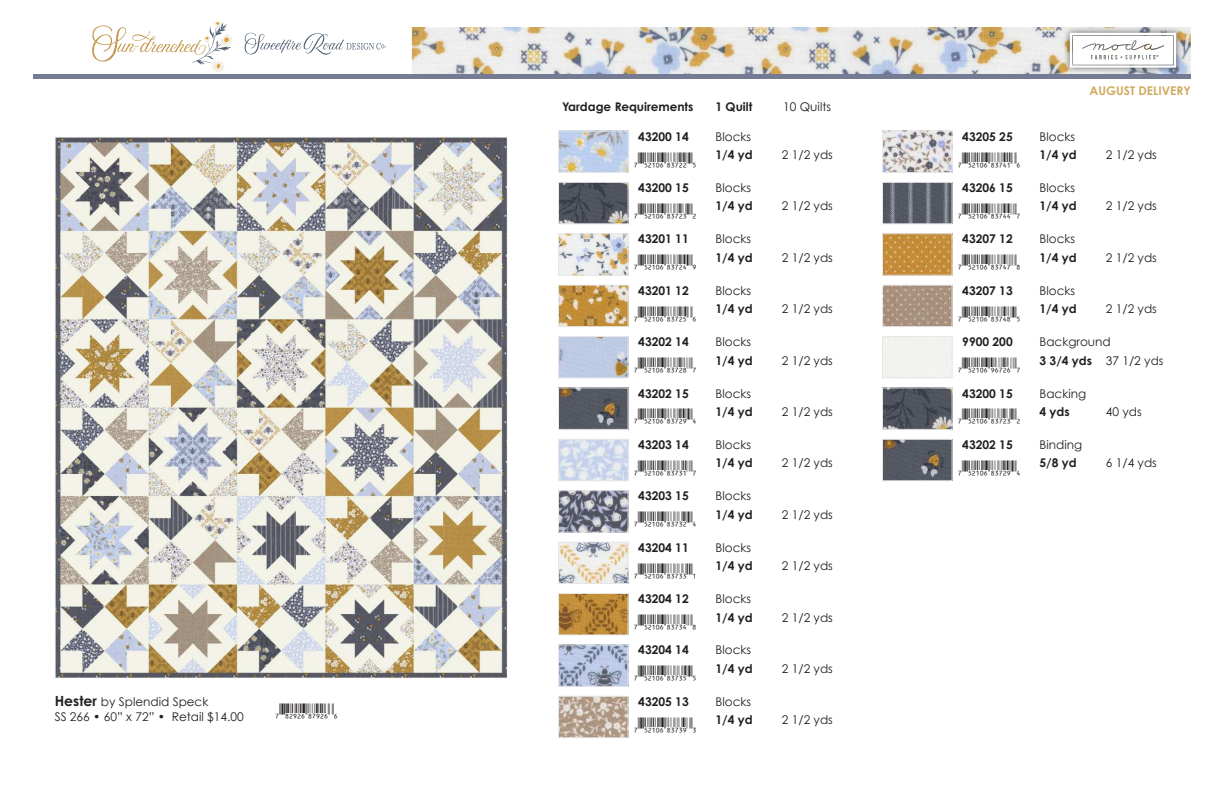
<style>
.page{position:relative;width:1224px;height:792px;background:#fff}
.page>*{position:absolute;margin:0;border:0;box-sizing:border-box;transform-origin:0 0}
.t1{font:16px "UPC Aa";color:#231f20}
.t2{font:12px/14.4px "Century Gothic";color:#231f20}
.t3{font:12px "Century Gothic Pro";color:#231f20}
.t4{font:700 12px "Century Gothic";color:#231f20}
.t5{font:700 12px "Century Gothic Pro";color:#231f20}
.t6{font:700 12px "Century Gothic";color:#d0ab5e}
.s1{font-family:"Century Gothic Pro";font-weight:700;font-size:14px}
.s2{font-family:"Century Gothic Pro"}
.s3{font-weight:700}
</style>
<div class="page">
<img style="left:412px;top:27px;width:779px;height:47px">
<div style="left:33px;top:74px;width:1158px;height:5px;background:#757b92"></div>
<div style="left:1063px;top:26px;width:119px;height:48px;background:#231f20;opacity:.75"></div>
<svg style="left:1070px;top:33px;width:106px;height:35px"></svg>
<svg style="left:245px;top:33px;width:141px;height:22px"></svg>
<svg style="left:92px;top:20px;width:141px;height:53px"></svg>
<img style="left:560px;top:132px;width:67px;height:39px">
<div style="left:558px;top:130px;width:71px;height:43px;border:1px solid #e6e7e9"></div>
<img style="left:560px;top:184px;width:67px;height:38px">
<div style="left:558px;top:182px;width:71px;height:42px;border:1px solid #e6e7e9"></div>
<img style="left:560px;top:235px;width:67px;height:39px">
<div style="left:558px;top:233px;width:71px;height:43px;border:1px solid #e6e7e9"></div>
<img style="left:560px;top:287px;width:67px;height:38px">
<div style="left:558px;top:285px;width:71px;height:42px;border:1px solid #e6e7e9"></div>
<img style="left:560px;top:338px;width:67px;height:38px">
<div style="left:558px;top:336px;width:71px;height:42px;border:1px solid #e6e7e9"></div>
<img style="left:560px;top:389px;width:67px;height:39px">
<div style="left:558px;top:387px;width:71px;height:43px;border:1px solid #e6e7e9"></div>
<img style="left:560px;top:441px;width:67px;height:38px">
<div style="left:558px;top:439px;width:71px;height:42px;border:1px solid #e6e7e9"></div>
<img style="left:560px;top:492px;width:67px;height:39px">
<div style="left:558px;top:490px;width:71px;height:43px;border:1px solid #e6e7e9"></div>
<img style="left:560px;top:544px;width:67px;height:38px">
<div style="left:558px;top:542px;width:71px;height:42px;border:1px solid #e6e7e9"></div>
<img style="left:560px;top:595px;width:67px;height:38px">
<div style="left:558px;top:593px;width:71px;height:42px;border:1px solid #e6e7e9"></div>
<img style="left:560px;top:646px;width:67px;height:39px">
<div style="left:558px;top:644px;width:71px;height:43px;border:1px solid #e6e7e9"></div>
<img style="left:560px;top:698px;width:67px;height:38px">
<div style="left:558px;top:696px;width:71px;height:42px;border:1px solid #e6e7e9"></div>
<img style="left:884px;top:132px;width:67px;height:39px">
<div style="left:882px;top:130px;width:71px;height:43px;border:1px solid #e6e7e9"></div>
<img style="left:884px;top:184px;width:67px;height:38px">
<div style="left:882px;top:182px;width:71px;height:42px;border:1px solid #e6e7e9"></div>
<img style="left:884px;top:235px;width:67px;height:39px">
<div style="left:882px;top:233px;width:71px;height:43px;border:1px solid #e6e7e9"></div>
<img style="left:884px;top:287px;width:67px;height:38px">
<div style="left:882px;top:285px;width:71px;height:42px;border:1px solid #e6e7e9"></div>
<div style="left:882px;top:336px;width:71px;height:42px;border:1px solid #e6e7e9"></div>
<img style="left:884px;top:389px;width:67px;height:39px">
<div style="left:882px;top:387px;width:71px;height:43px;border:1px solid #e6e7e9"></div>
<img style="left:884px;top:441px;width:67px;height:38px">
<div style="left:882px;top:439px;width:71px;height:42px;border:1px solid #e6e7e9"></div>
<img style="left:55px;top:137px;width:453px;height:541px">
<p class="t2" style="left:55px;top:695px;width:191px"><span class="s1">Hester</span> by Splendid Speck<br>SS 266 • 60” x 72” • <span class="s2">Retail $14.00</span></p>
<p class="t1" style="left:280px;top:699px;width:56px">(ICJCG|87926W</p>
<p class="t5" style="left:562px;top:100px;width:133px">Yardage Requirements</p>
<p class="t5" style="left:716px;top:100px;width:38px">1 Quilt</p>
<p class="t3" style="left:783px;top:100px;width:49px">10 Quilts</p>
<p class="t4" style="left:638px;top:129px;width:52px">43200 14</p>
<p class="t2" style="left:716px;top:129px;width:37px">Blocks</p>
<p class="t1" style="left:638px;top:148px;width:56px">(FCBAG|83722V</p>
<p class="t5" style="left:716px;top:147px;width:39px">1/4 yd</p>
<p class="t3" style="left:782px;top:147px;width:53px">2 1/2 yds</p>
<p class="t4" style="left:638px;top:180px;width:52px">43200 15</p>
<p class="t2" style="left:716px;top:180px;width:37px">Blocks</p>
<p class="t1" style="left:638px;top:199px;width:56px">(FCBAG|83723S</p>
<p class="t5" style="left:716px;top:199px;width:39px">1/4 yd</p>
<p class="t3" style="left:782px;top:199px;width:53px">2 1/2 yds</p>
<p class="t4" style="left:638px;top:231px;width:52px">43201 11</p>
<p class="t2" style="left:716px;top:232px;width:37px">Blocks</p>
<p class="t1" style="left:638px;top:251px;width:56px">(FCBAG|83724Z</p>
<p class="t5" style="left:716px;top:250px;width:39px">1/4 yd</p>
<p class="t3" style="left:782px;top:250px;width:53px">2 1/2 yds</p>
<p class="t4" style="left:638px;top:283px;width:52px">43201 12</p>
<p class="t2" style="left:716px;top:283px;width:37px">Blocks</p>
<p class="t1" style="left:638px;top:302px;width:56px">(FCBAG|83725W</p>
<p class="t5" style="left:716px;top:301px;width:39px">1/4 yd</p>
<p class="t3" style="left:782px;top:302px;width:53px">2 1/2 yds</p>
<p class="t4" style="left:638px;top:334px;width:52px">43202 14</p>
<p class="t2" style="left:716px;top:334px;width:37px">Blocks</p>
<p class="t1" style="left:638px;top:353px;width:56px">(FCBAG|83728X</p>
<p class="t5" style="left:716px;top:353px;width:39px">1/4 yd</p>
<p class="t3" style="left:782px;top:353px;width:53px">2 1/2 yds</p>
<p class="t4" style="left:638px;top:386px;width:52px">43202 15</p>
<p class="t2" style="left:716px;top:386px;width:37px">Blocks</p>
<p class="t1" style="left:638px;top:405px;width:56px">(FCBAG|83729U</p>
<p class="t5" style="left:716px;top:404px;width:39px">1/4 yd</p>
<p class="t3" style="left:782px;top:404px;width:53px">2 1/2 yds</p>
<p class="t4" style="left:638px;top:437px;width:52px">43203 14</p>
<p class="t2" style="left:716px;top:437px;width:37px">Blocks</p>
<p class="t1" style="left:638px;top:456px;width:56px">(FCBAG|83731X</p>
<p class="t5" style="left:716px;top:456px;width:39px">1/4 yd</p>
<p class="t3" style="left:782px;top:456px;width:53px">2 1/2 yds</p>
<p class="t4" style="left:638px;top:488px;width:52px">43203 15</p>
<p class="t2" style="left:716px;top:489px;width:37px">Blocks</p>
<p class="t1" style="left:638px;top:507px;width:56px">(FCBAG|83732U</p>
<p class="t5" style="left:716px;top:507px;width:39px">1/4 yd</p>
<p class="t3" style="left:782px;top:507px;width:53px">2 1/2 yds</p>
<p class="t4" style="left:638px;top:540px;width:52px">43204 11</p>
<p class="t2" style="left:716px;top:540px;width:37px">Blocks</p>
<p class="t1" style="left:638px;top:559px;width:56px">(FCBAG|83733R</p>
<p class="t5" style="left:716px;top:558px;width:39px">1/4 yd</p>
<p class="t3" style="left:782px;top:558px;width:53px">2 1/2 yds</p>
<p class="t4" style="left:638px;top:591px;width:52px">43204 12</p>
<p class="t2" style="left:716px;top:591px;width:37px">Blocks</p>
<p class="t1" style="left:638px;top:610px;width:56px">(FCBAG|83734Y</p>
<p class="t5" style="left:716px;top:610px;width:39px">1/4 yd</p>
<p class="t3" style="left:782px;top:610px;width:53px">2 1/2 yds</p>
<p class="t4" style="left:638px;top:643px;width:52px">43204 14</p>
<p class="t2" style="left:716px;top:643px;width:37px">Blocks</p>
<p class="t1" style="left:638px;top:662px;width:56px">(FCBAG|83735V</p>
<p class="t5" style="left:716px;top:661px;width:39px">1/4 yd</p>
<p class="t3" style="left:782px;top:661px;width:53px">2 1/2 yds</p>
<p class="t4" style="left:638px;top:694px;width:52px">43205 13</p>
<p class="t2" style="left:716px;top:694px;width:37px">Blocks</p>
<p class="t1" style="left:638px;top:713px;width:56px">(FCBAG|83739T</p>
<p class="t5" style="left:716px;top:712px;width:39px">1/4 yd</p>
<p class="t3" style="left:782px;top:713px;width:53px">2 1/2 yds</p>
<p class="t6" style="left:1090px;top:83px;width:103px">AUGUST DELIVERY</p>
<p class="t4" style="left:962px;top:129px;width:52px">43205 25</p>
<p class="t2" style="left:1040px;top:129px;width:37px">Blocks</p>
<p class="t1" style="left:962px;top:148px;width:56px">(FCBAG|83741W</p>
<p class="t5" style="left:1040px;top:147px;width:39px">1/4 yd</p>
<p class="t3" style="left:1106px;top:147px;width:53px">2 1/2 yds</p>
<p class="t4" style="left:962px;top:180px;width:52px">43206 15</p>
<p class="t2" style="left:1040px;top:180px;width:37px">Blocks</p>
<p class="t1" style="left:962px;top:199px;width:56px">(FCBAG|83744X</p>
<p class="t5" style="left:1040px;top:199px;width:39px">1/4 yd</p>
<p class="t3" style="left:1106px;top:199px;width:53px">2 1/2 yds</p>
<p class="t4" style="left:962px;top:231px;width:52px">43207 12</p>
<p class="t2" style="left:1040px;top:232px;width:37px">Blocks</p>
<p class="t1" style="left:962px;top:251px;width:56px">(FCBAG|83747Y</p>
<p class="t5" style="left:1040px;top:250px;width:39px">1/4 yd</p>
<p class="t3" style="left:1106px;top:250px;width:53px">2 1/2 yds</p>
<p class="t4" style="left:962px;top:283px;width:52px">43207 13</p>
<p class="t2" style="left:1040px;top:283px;width:37px">Blocks</p>
<p class="t1" style="left:962px;top:302px;width:56px">(FCBAG|83748V</p>
<p class="t5" style="left:1040px;top:301px;width:39px">1/4 yd</p>
<p class="t3" style="left:1106px;top:302px;width:53px">2 1/2 yds</p>
<p class="t4" style="left:962px;top:334px;width:52px">9900 200</p>
<p class="t2" style="left:1040px;top:334px;width:73px">Background</p>
<p class="t1" style="left:962px;top:353px;width:56px">(FCBAG|96726X</p>
<p class="t3" style="left:1040px;top:353px;width:126px"><span class="s3">3 3/4 yds</span> 37 1/2 yds</p>
<p class="t4" style="left:962px;top:386px;width:52px">43200 15</p>
<p class="t2" style="left:1040px;top:386px;width:48px">Backing</p>
<p class="t1" style="left:962px;top:405px;width:56px">(FCBAG|83723S</p>
<p class="t5" style="left:1040px;top:404px;width:32px">4 yds</p>
<p class="t3" style="left:1106px;top:404px;width:37px">40 yds</p>
<p class="t4" style="left:962px;top:437px;width:52px">43202 15</p>
<p class="t2" style="left:1040px;top:437px;width:44px">Binding</p>
<p class="t1" style="left:962px;top:456px;width:56px">(FCBAG|83729U</p>
<p class="t5" style="left:1040px;top:456px;width:39px">5/8 yd</p>
<p class="t3" style="left:1106px;top:456px;width:53px">6 1/4 yds</p>
</div>
